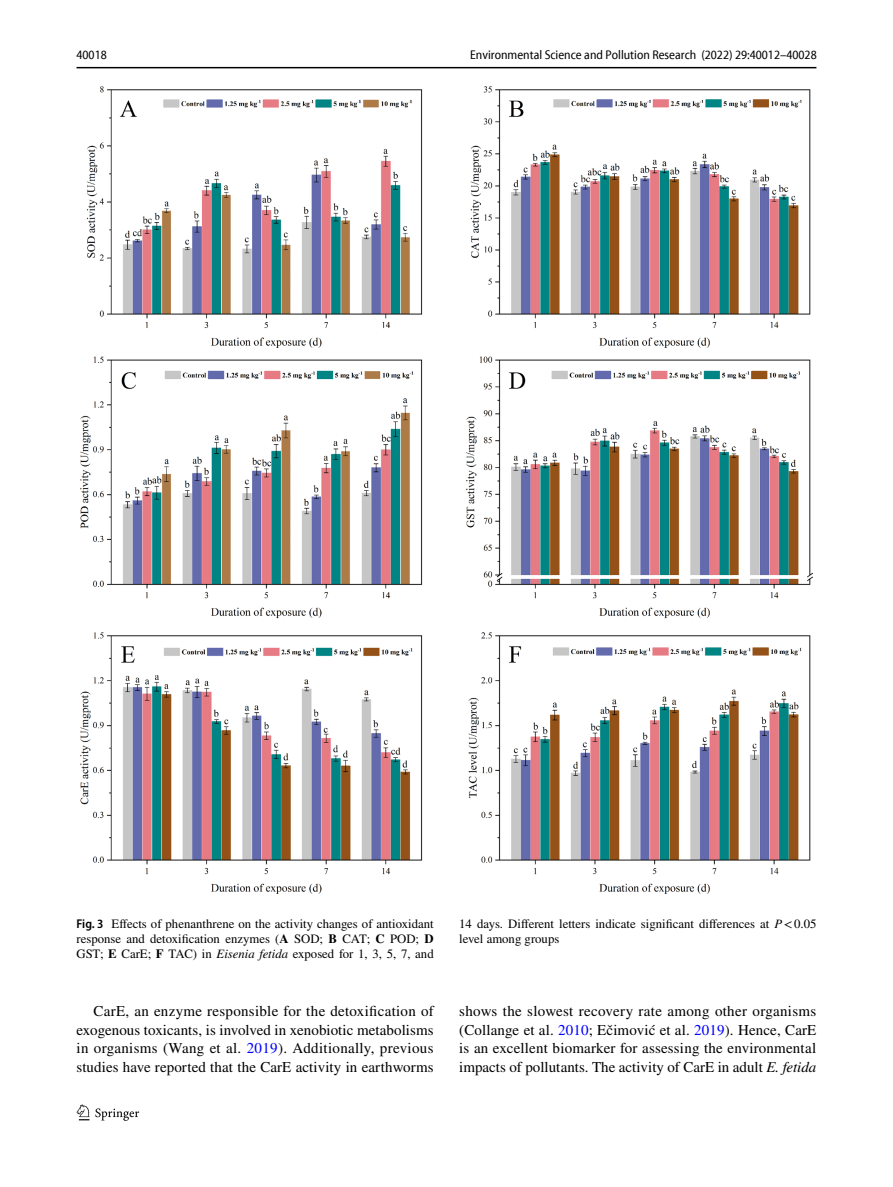
<style>
.page{position:relative;width:893px;height:1187px;background:#fff}
.page>*{position:absolute;margin:0;border:0;box-sizing:border-box;transform-origin:0 0}
.t1{font:15px/18.8px "STIX";letter-spacing:.005em;color:#000;text-align:justify}
.t2{font:12.75px/15px "STIX";color:#000;text-align:justify}
.t3{font:semi-condensed 12.75px "Myriad Pro Unic";color:#000}
.s1{font-family:"Myriad Pro";font-weight:600;font-stretch:semi-condensed}
.s2{font-weight:700}
.s3{font-style:italic}
.s4{color:#00f}
</style>
<div class="page">
<hr style="left:77px;top:67px;width:739px;height:1px;background:#000">
<img style="left:81px;top:87px;width:731px;height:806px">
<svg style="left:77px;top:1104px;width:12px;height:16px"></svg>
<svg style="left:95px;top:1108px;width:44px;height:12px"></svg>
<p class="t3" style="left:77px;top:50px;width:32px">40018</p>
<p class="t3" style="left:470px;top:50px;width:348px">Environmental Science and Pollution Research (2022) 29:40012–40028</p>
<p class="t2" style="left:77px;top:917px;width:359px"><span class="s1">Fig. 3</span> Effects of phenanthrene on the activity changes of antioxidant response and detoxification enzymes (<span class="s2">A</span> SOD; <span class="s2">B</span> CAT; <span class="s2">C</span> POD; <span class="s2">D </span>GST; <span class="s2">E</span> CarE; <span class="s2">F</span> TAC) in <span class="s3">Eisenia fetida</span> exposed for 1, 3, 5, 7, and</p>
<p class="t2" style="left:459px;top:917px;width:359px">14 days. Different letters indicate significant differences at <span class="s3">P</span>&lt;0.05 level among groups</p>
<p class="t1" style="left:77px;top:1002px;width:359px;text-indent:17px">CarE, an enzyme responsible for the detoxification of exogenous toxicants, is involved in xenobiotic metabolisms in organisms (Wang et al. <span class="s4">2019</span>). Additionally, previous studies have reported that the CarE activity in earthworms</p>
<p class="t1" style="left:459px;top:1002px;width:359px">shows the slowest recovery rate among other organisms (Collange et al. <span class="s4">2010</span>; Ečimović et al. <span class="s4">2019</span>). Hence, CarE is an excellent biomarker for assessing the environmental impacts of pollutants. The activity of CarE in adult <span class="s3">E. fetida</span></p>
</div>
